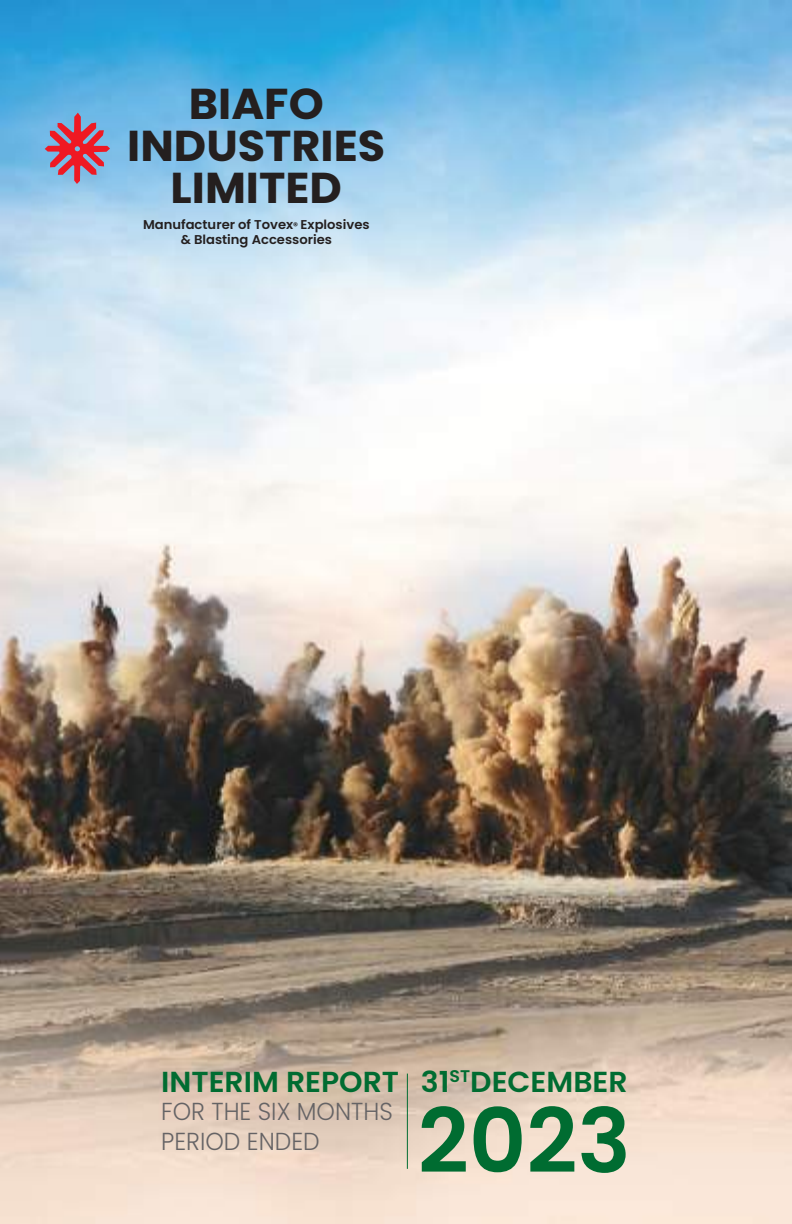
<style>
.page{position:relative;width:792px;height:1224px;background:#fff}
.page>*{position:absolute;margin:0;border:0;box-sizing:border-box;transform-origin:0 0}
.t1{font:600 89px "Poppins";color:#006c31}
.t2{font:700 43.2px/42.2px "Poppins";color:#241f1f;text-align:center}
.t3{font:600 29px "Poppins";color:#006c31}
.t4{font:300 24.6px/30.4px "Poppins";color:#656365;scale:.95 1}
.t5{font:600 12.8px/15.4px "Poppins";color:#241f1f;text-align:center}
.s1{font-size:9.4px}
</style>
<div class="page">
<img style="left:0;top:0;width:792px;height:1224px">
<svg style="left:45px;top:113px;width:65px;height:71px;background:#a87996"></svg>
<hr style="left:407px;top:1074px;width:1px;height:95px;background:#006c31">
<h2 class="t2" style="left:127px;top:83px;width:260px">BIAFO<br>INDUSTRIES<br>LIMITED</h2>
<p class="t5" style="left:143px;top:217px;width:228px">Manufacturer of Tovex<span class="s1">®</span> Explosives &amp; Blasting Accessories</p>
<h3 class="t3" style="left:161px;top:1066px;width:239px">INTERIM REPORT</h3>
<h3 class="t4" style="left:161px;top:1096px;width:245px">FOR THE SIX MONTHS<br>PERIOD ENDED</h3>
<h3 class="t3" style="left:421px;top:1065px;width:208px">31<sup>ST</sup>DECEMBER</h3>
<h1 class="t1" style="left:418px;top:1090px;width:215px">2023</h1>
</div>
